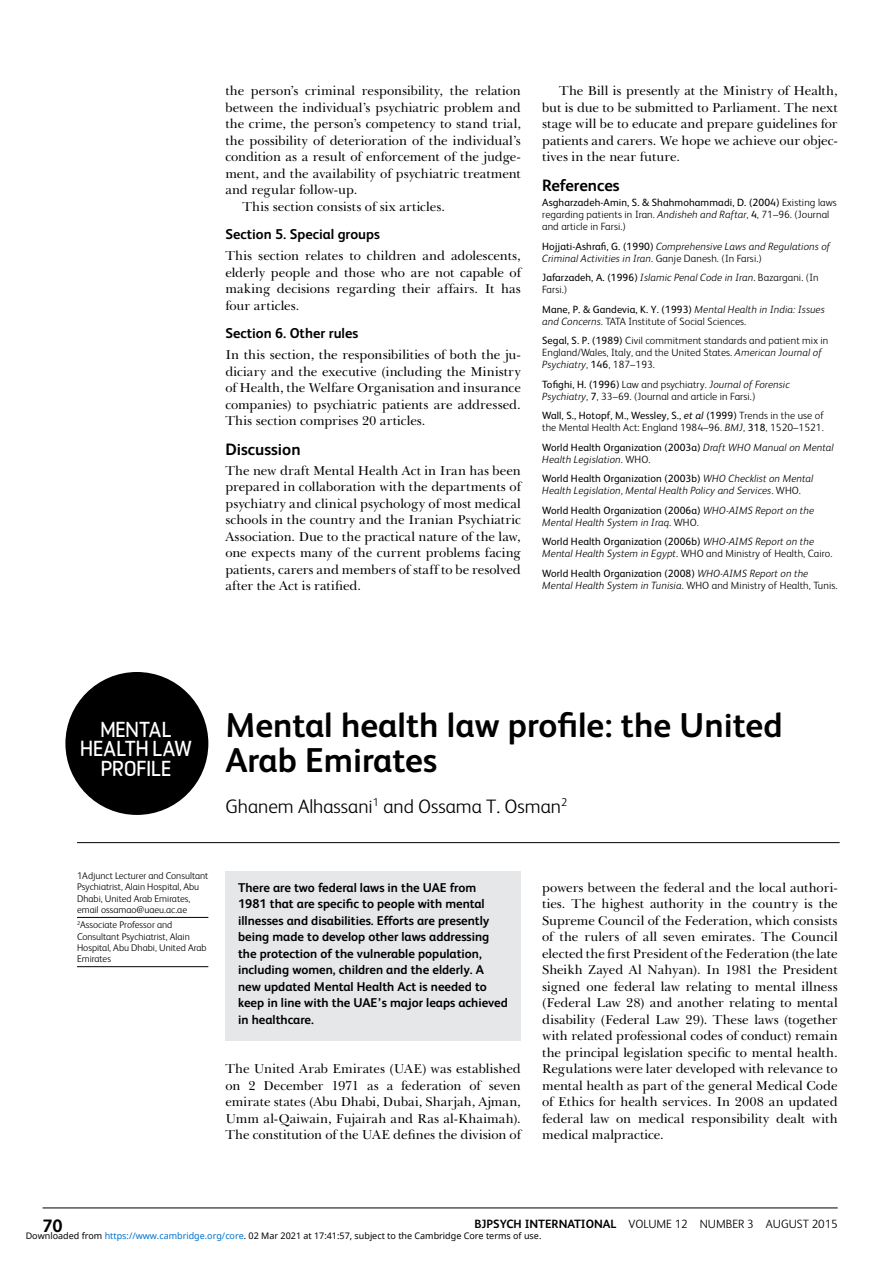
<style>
.page{position:relative;width:893px;height:1263px;background:#fff}
.page>*{position:absolute;margin:0;border:0;box-sizing:border-box;transform-origin:0 0}
.t1{font:700 34.5px/34.5px "FS Albert";color:#000}
.t2{font:24.3px/19.5px "FS Dillonv 1.01";color:#fff;text-align:center}
.t3{font:300 19.5px "FS Albert";color:#000}
.t4{font:700 18px "FS Albert";color:#000}
.t5{font:700 16.5px "FS Albert";color:#000}
.t6{font:700 14.25px "FS Albert";color:#000}
.t7{font:13.2px/16.5px "Baskerville BT";color:#000;text-align:justify}
.t8{font:700 12.75px/16.5px "FS Albert";color:#000}
.t9{font:300 12px "FS Albert";color:#000}
.t10{font:italic 300 10.5px/12px "FS Albert";letter-spacing:.01em;color:#000}
.t11{font:300 10.5px/12px "FS Albert";letter-spacing:.01em;color:#000}
.t12{font:300 9.75px/11.2px "FS Albert";color:#000}
.t13{font:9px "Noto Sans";color:#000}
.s1{font-weight:400}
.s2{font-style:italic}
.s3{font-weight:400;font-style:normal}
.s4{font-style:normal}
.s5{font-weight:400;font-style:italic}
.s6{font-weight:700}
.s7{color:#0172cf}
</style>
<div class="page">
<hr style="left:43px;top:1208px;width:795px;height:1px;background:#000">
<div style="left:225px;top:872px;width:296px;height:169px;background:#e6e7e8"></div>
<hr style="left:77px;top:842px;width:763px;height:1px;background:#000">
<div style="left:65px;top:672px;width:143px;height:143px;background:#000;border-radius:50%"></div>
<hr style="left:77px;top:917px;width:131px;height:1px;background:#000">
<hr style="left:77px;top:966px;width:131px;height:1px;background:#000">
<p class="t7" style="left:225px;top:83px;width:297px">the person’s criminal responsibility, the relation</p>
<p class="t7" style="left:225px;top:99px;width:297px">between the individual’s psychiatric problem and</p>
<p class="t7" style="left:225px;top:116px;width:297px">the crime, the person’s competency to stand trial,</p>
<p class="t7" style="left:225px;top:132px;width:297px">the possibility of deterioration of the individual’s</p>
<p class="t7" style="left:225px;top:149px;width:297px">condition as a result of enforcement of the judge-</p>
<p class="t7" style="left:225px;top:165px;width:297px">ment, and the availability of psychiatric treatment</p>
<p class="t7" style="left:225px;top:182px;width:133px">and regular follow-up.</p>
<p class="t7" style="left:242px;top:198px;width:204px">This section consists of six articles.</p>
<p class="t6" style="left:225px;top:225px;width:156px">Section 5. Special groups</p>
<p class="t7" style="left:225px;top:248px;width:297px">This section relates to children and adolescents, elderly people and those who are not capable of making decisions regarding their affairs. It has four articles.</p>
<p class="t6" style="left:225px;top:324px;width:134px">Section 6. Other rules</p>
<p class="t7" style="left:225px;top:347px;width:297px">In this section, the responsibilities of both the ju&shy;diciary and the executive (including the Ministry of Health, the Welfare Organisation and insurance companies) to psychiatric patients are addressed.<br>This section comprises 20 articles.</p>
<p class="t5" style="left:225px;top:438px;width:77px">Discussion</p>
<p class="t7" style="left:225px;top:462px;width:297px">The new draft Mental Health Act in Iran has been prepared in collaboration with the departments of psychiatry and clinical psychology of most medical schools in the country and the Iranian Psychiatric Association. Due to the practical nature of the law, one expects many of the current problems facing patients, carers and members of staff to be resolved after the Act is ratified.</p>
<p class="t7" style="left:542px;top:83px;width:297px;text-indent:17px">The Bill is presently at the Ministry of Health, but is due to be submitted to Parliament. The next stage will be to educate and prepare guidelines for patients and carers. We hope we achieve our objec&shy;tives in the near future.</p>
<p class="t5" style="left:542px;top:174px;width:79px">References</p>
<p class="t11" style="left:542px;top:196px;width:296px"><span class="s1">Asgharzadeh-Amin, S. &amp; Shahmohammadi, D. (2004)</span> Existing laws regarding patients in Iran. <span class="s2">Andisheh and Raftar</span>, <span class="s1">4</span>, 71–96. (Journal and article in Farsi.)</p>
<p class="t10" style="left:542px;top:240px;width:290px"><span class="s3">Hojjati-Ashrafi, G. (1990)</span> Comprehensive Laws and Regulations of<br>Criminal Activities in Iran<span class="s4">. Ganje Danesh. (In Farsi.)</span></p>
<p class="t10" style="left:542px;top:271px;width:278px"><span class="s3">Jafarzadeh, A. (1996)</span> Islamic Penal Code in Iran<span class="s4">. Bazargani. (In<br>Farsi.)</span></p>
<p class="t10" style="left:542px;top:303px;width:284px"><span class="s3">Mane, P. &amp; Gandevia, K. Y. (1993)</span> Mental Health in India: Issues and Concerns<span class="s4">. TATA Institute of Social Sciences.</span></p>
<p class="t11" style="left:542px;top:334px;width:288px"><span class="s1">Segal, S. P. (1989)</span> Civil commitment standards and patient mix in<br>England/Wales, Italy, and the United States. <span class="s2">American Journal of<br>Psychiatry</span>, <span class="s1">146</span>, 187–193.</p>
<p class="t11" style="left:542px;top:378px;width:249px"><span class="s1">Tofighi, H. (1996)</span> Law and psychiatry. <span class="s2">Journal of Forensic<br>Psychiatry</span>, <span class="s1">7</span>, 33–69. (Journal and article in Farsi.)</p>
<p class="t11" style="left:542px;top:409px;width:283px"><span class="s1">Wall, S., Hotopf, M., Wessley, S.,</span> <span class="s5">et al</span> <span class="s1">(1999)</span> Trends in the use of the Mental Health Act: England 1984–96. <span class="s2">BMJ</span>, <span class="s1">318</span>, 1520–1521.</p>
<p class="t10" style="left:542px;top:441px;width:293px"><span class="s3">World Health Organization (2003a)</span> Draft WHO Manual on Mental<br>Health Legislation<span class="s4">. WHO.</span></p>
<p class="t10" style="left:542px;top:472px;width:273px"><span class="s3">World Health Organization (2003b)</span> WHO Checklist on Mental<br>Health Legislation, Mental Health Policy and Services<span class="s4">. WHO.</span></p>
<p class="t10" style="left:542px;top:504px;width:273px"><span class="s3">World Health Organization (2006a)</span> WHO-AIMS Report on the<br>Mental Health System in Iraq<span class="s4">. WHO.</span></p>
<p class="t10" style="left:542px;top:535px;width:292px"><span class="s3">World Health Organization (2006b)</span> WHO-AIMS Report on the<br>Mental Health System in Egypt<span class="s4">. WHO and Ministry of Health, Cairo.</span></p>
<p class="t10" style="left:542px;top:567px;width:297px"><span class="s3">World Health Organization (2008)</span> WHO-AIMS Report on the<br>Mental Health System in Tunisia<span class="s4">. WHO and Ministry of Health, Tunis.</span></p>
<h2 class="t2" style="left:80px;top:718px;width:113px">MENTAL<br>HEALTH LAW<br>PROFILE</h2>
<h1 class="t1" style="left:225px;top:707px;width:559px">Mental health law profile: the United<br>Arab Emirates</h1>
<h3 class="t3" style="left:225px;top:793px;width:343px">Ghanem Alhassani<sup>1</sup> and Ossama T. Osman<sup>2</sup></h3>
<p class="t12" style="left:77px;top:870px;width:133px">1Adjunct Lecturer and Consultant<br>Psychiatrist, Alain Hospital, Abu<br>Dhabi, United Arab Emirates, email ossamao@uaeu.ac.ae</p>
<p class="t12" style="left:77px;top:919px;width:131px"><sup>2</sup>Associate Professor and<br>Consultant Psychiatrist, Alain<br>Hospital, Abu Dhabi, United Arab<br>Emirates</p>
<p class="t8" style="left:238px;top:878px;width:271px">There are two federal laws in the UAE from 1981 that are specific to people with mental illnesses and disabilities. Efforts are presently being made to develop other laws addressing the protection of the vulnerable population, including women, children and the elderly. A new updated Mental Health Act is needed to keep in line with the UAE’s major leaps achieved in healthcare.</p>
<p class="t7" style="left:225px;top:1060px;width:297px">The United Arab Emirates (UAE) was established on 2 December 1971 as a federation of seven emirate states (Abu Dhabi, Dubai, Sharjah, Ajman, Umm al-Qaiwain, Fujairah and Ras al-Khaimah).<br>The constitution of the UAE defines the division of</p>
<p class="t7" style="left:542px;top:879px;width:297px">powers between the federal and the local authori&shy;ties. The highest authority in the country is the Supreme Council of the Federation, which consists of the rulers of all seven emirates. The Council elected the first President of the Federation (the late Sheikh Zayed Al Nahyan). In 1981 the President signed one federal law relating to mental illness (Federal Law 28) and another relating to mental disability (Federal Law 29). These laws (together with related professional codes of conduct) remain the principal legislation specific to mental health.<br>Regulations were later developed with relevance to mental health as part of the general Medical Code of Ethics for health services. In 2008 an updated federal law on medical responsibility dealt with medical malpractice.</p>
<h3 class="t4" style="left:43px;top:1214px;width:22px">70</h3>
<p class="t9" style="left:474px;top:1215px;width:365px"><span class="s6">BJPSYCH INTERNATIONAL</span> VOLUME 12 NUMBER 3 AUGUST 2015</p>
<p class="t13" style="left:26px;top:1229px;width:517px">Downloaded from <span class="s7">https://www.cambridge.org/core</span>. 02 Mar 2021 at 17:41:57, subject to the Cambridge Core terms of use.</p>
</div>
